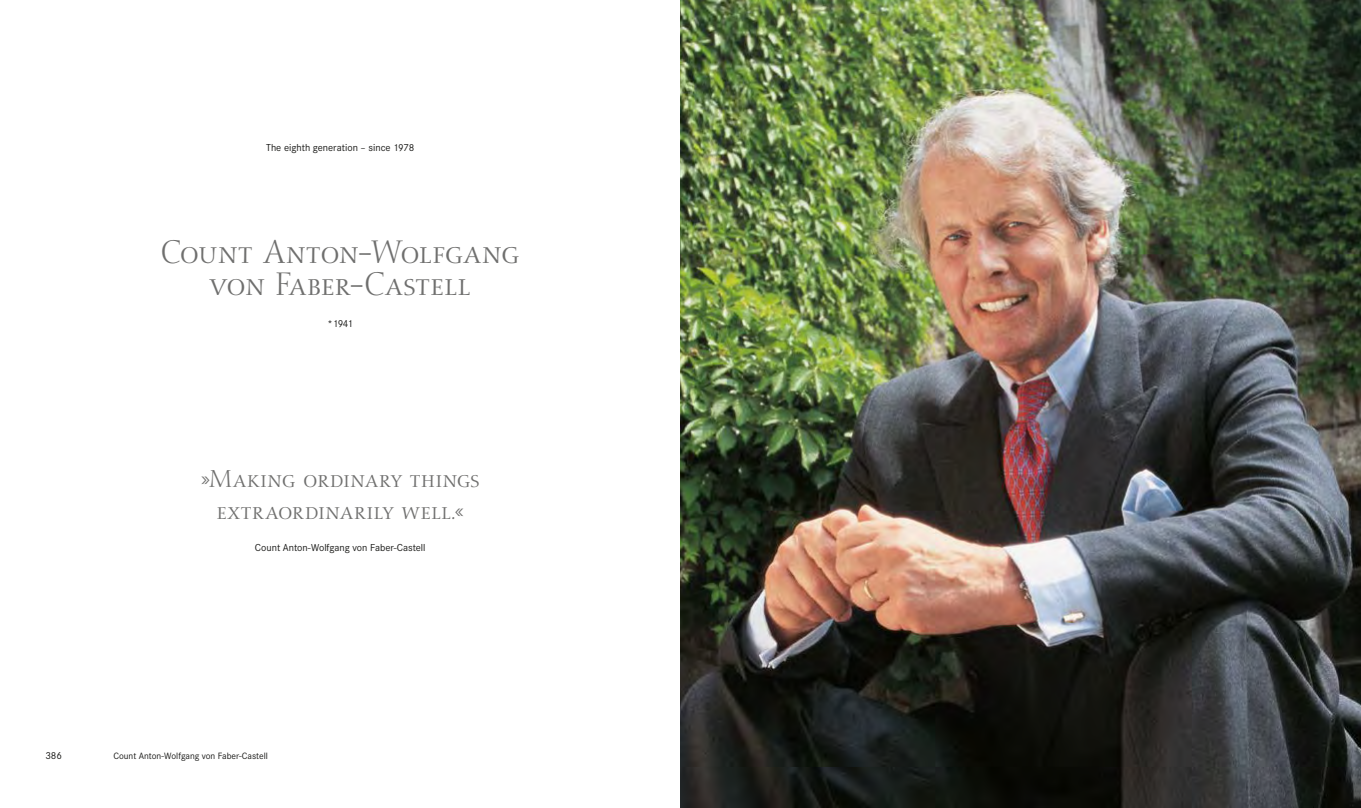
<style>
.page{position:relative;width:1361px;height:808px;background:#fff}
.page>*{position:absolute;margin:0;border:0;box-sizing:border-box;transform-origin:0 0}
.t1{font:32px/32px "Nofret Light SC";letter-spacing:-.01em;color:#6f6f6e;text-align:center}
.t2{font:24px/32px "Nofret Light SC";color:#6f6f6e;text-align:center}
.t3{font:10.5px "Corporate S";color:#1a1a18}
.t4{font:9.5px "Corporate S";color:#1a1a18}
</style>
<div class="page">
<img style="left:680px;top:0;width:681px;height:808px">
<p class="t3" style="left:266px;top:141px;width:150px">The eighth generation – since 1978</p>
<h1 class="t1" style="left:161px;top:236px;width:360px">Count Anton-Wolfgang von Faber-Castell</h1>
<p class="t3" style="left:327px;top:317px;width:27px">*1941</p>
<h2 class="t2" style="left:201px;top:463px;width:280px">»Making ordinary things extraordinarily well.«</h2>
<p class="t3" style="left:255px;top:541px;width:172px">Count Anton-Wolfgang von Faber-Castell</p>
<p class="t3" style="left:45px;top:749px;width:18px">386</p>
<p class="t4" style="left:113px;top:750px;width:156px">Count Anton-Wolfgang von Faber-Castell</p>
</div>
